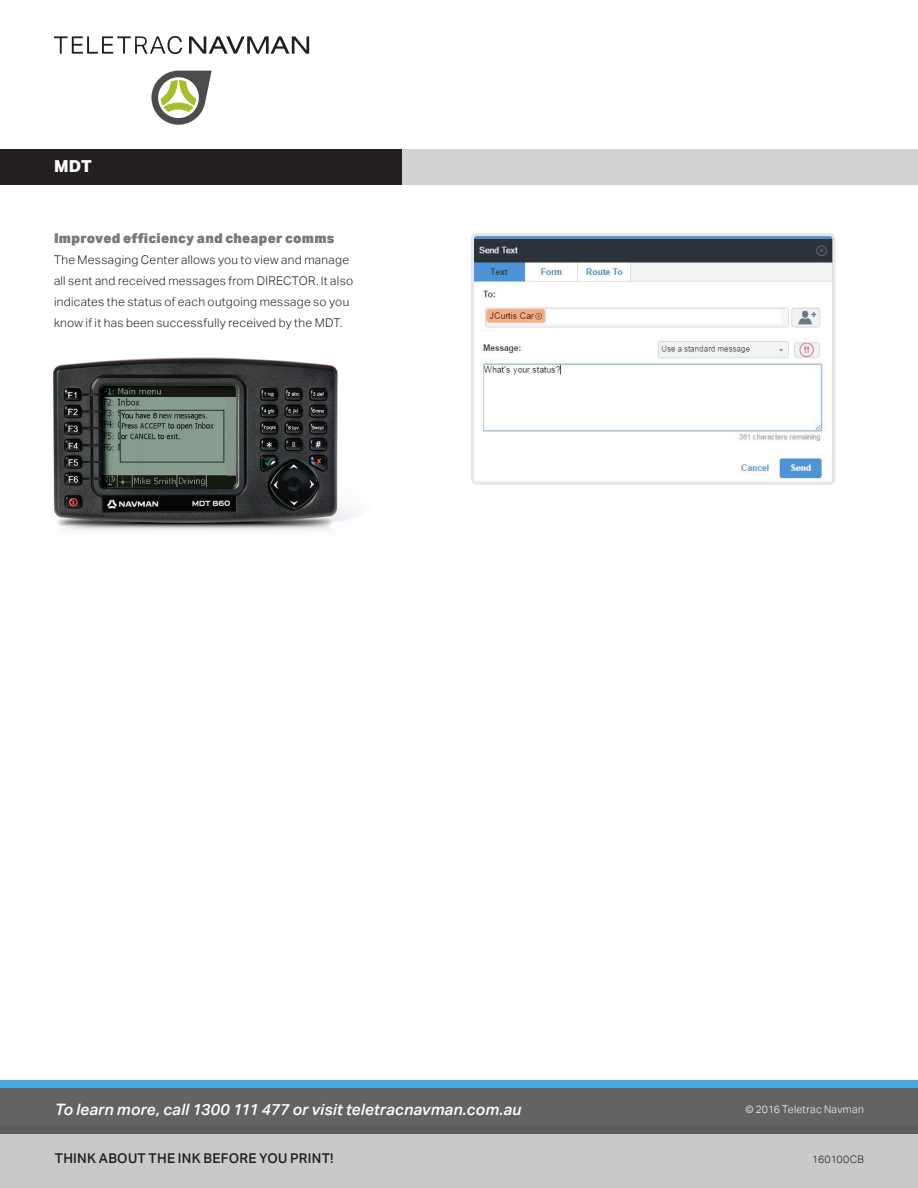
<style>
.page{position:relative;width:918px;height:1188px;background:#fff}
.page>*{position:absolute;margin:0;border:0;box-sizing:border-box;transform-origin:0 0}
.FeatureType{font:800 16.5px "Aktiv Grotesk";color:#fff}
.t1{font:italic 500 15.75px "Aktiv Grotesk";letter-spacing:.01em;color:#fff}
.MainTxt-Subhead{font:900 13.5px "Aktiv Grotesk";letter-spacing:.02em;color:#76787b}
.t2{font:500 13.5px "Aktiv Grotesk";letter-spacing:.02em;color:#231f20}
.MainTxt-Body_Copy{font:300 12px/21px "Aktiv Grotesk";letter-spacing:.025em;color:#231f20}
.folio-Locations{font:300 10.5px "Aktiv Grotesk";letter-spacing:.03em;color:#fff}
.folio-Warehouse_Numb{font:300 10.5px "Aktiv Grotesk";letter-spacing:.02em;color:#231f20}
</style>
<div class="page">
<div style="left:0;top:149px;width:918px;height:36px;background:#d2d2d3"></div>
<div style="left:0;top:149px;width:401px;height:36px;background:#231f20"></div>
<img style="left:475px;top:237px;width:356px;height:244px">
<div style="left:471px;top:233px;width:364px;height:252px;border:3px solid #e6e7e9;border-radius:4px"></div>
<img style="left:52px;top:357px;width:305px;height:173px">
<div style="left:0;top:1087px;width:918px;height:47px;background:#636366"></div>
<div style="left:0;top:1134px;width:918px;height:54px;background:#c9c9c9"></div>
<div style="left:0;top:1080px;width:918px;height:8px;background:#48a9e0"></div>
<svg style="left:189px;top:36px;width:120px;height:18px"></svg>
<svg style="left:54px;top:36px;width:128px;height:18px"></svg>
<svg style="left:151px;top:71px;width:61px;height:54px"></svg>
<p class="FeatureType" style="left:54px;top:156px;width:39px">MDT</p>
<p class="MainTxt-Subhead" style="left:54px;top:229px;width:282px">Improved efficiency and cheaper comms</p>
<p class="MainTxt-Body_Copy" style="left:54px;top:249px;width:301px">The Messaging Center allows you to view and manage all sent and received messages from DIRECTOR. It also indicates the status of each outgoing message so you know if it has been successfully received by the MDT.</p>
<p class="t1" style="left:55px;top:1100px;width:468px">To learn more, call 1300 111 477 or visit teletracnavman.com.au</p>
<p class="folio-Locations" style="left:745px;top:1103px;width:120px">© 2016 Teletrac Navman</p>
<p class="t2" style="left:55px;top:1150px;width:280px">THINK ABOUT THE INK BEFORE YOU PRINT!</p>
<p class="folio-Warehouse_Numb" style="left:812px;top:1153px;width:53px">160100CB</p>
</div>
